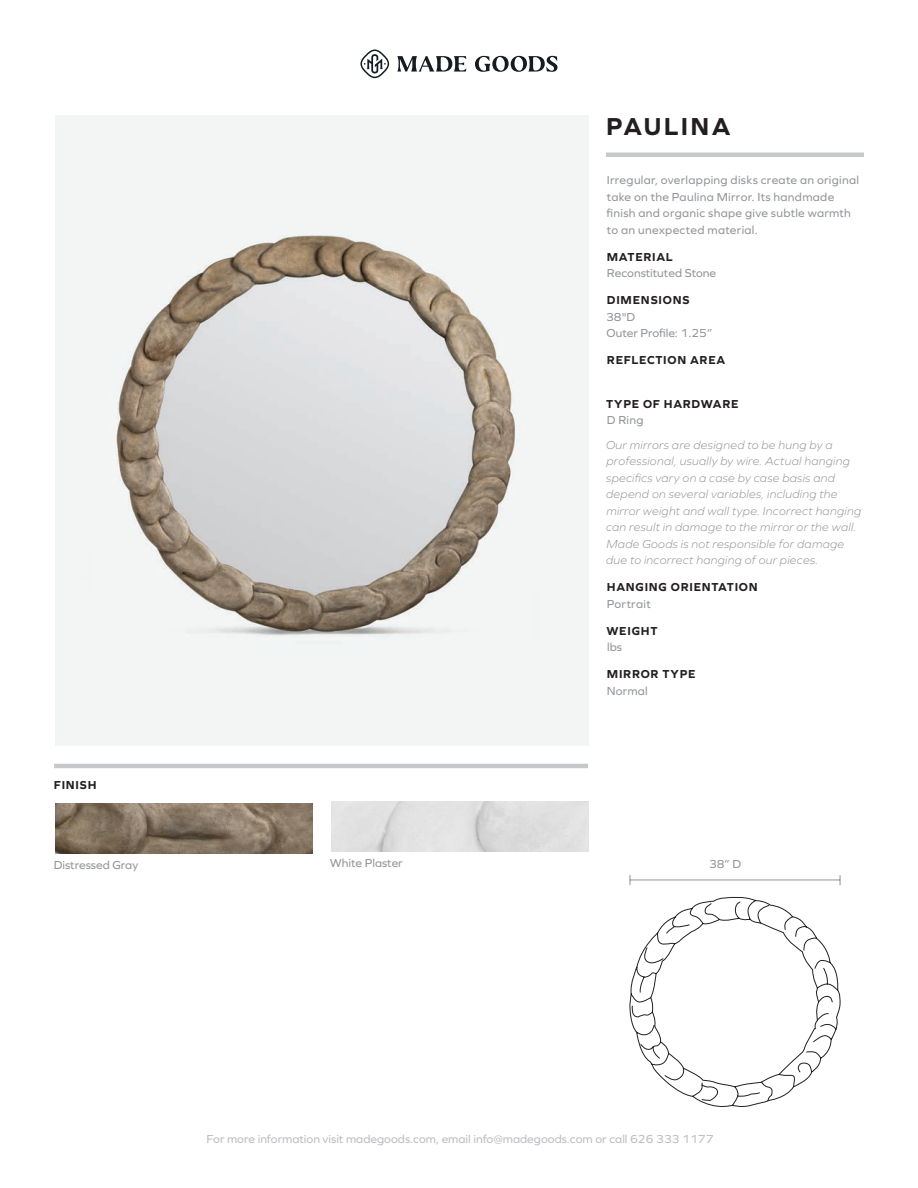
<style>
.page{position:relative;width:918px;height:1188px;background:#fff}
.page>*{position:absolute;margin:0;border:0;box-sizing:border-box;transform-origin:0 0}
.t1{font:700 25.5px "Graphie";letter-spacing:.085em;color:#231f20}
.t2{font:italic 300 12px/16.5px "Graphie";letter-spacing:.025em;color:#939598}
.t3{font:12px/16.5px "Graphie";letter-spacing:.02em;color:#939598}
.t4{font:700 12px "Graphie";letter-spacing:.06em;color:#231f20}
.t5{font:12px "Graphie";color:#bcbdc0}
.t6{font:12px/16.5px "Graphie";color:#939598}
</style>
<div class="page">
<hr style="left:606px;top:153px;width:258px;height:4px;background:#c7c8ca">
<svg style="left:397px;top:56px;width:161px;height:16px"></svg>
<svg style="left:360px;top:50px;width:29px;height:28px"></svg>
<hr style="left:54px;top:764px;width:534px;height:4px;background:#c7c8ca">
<hr style="left:630px;top:880px;width:210px;height:1px;background:#939598">
<img style="left:55px;top:116px;width:533px;height:629px">
<img style="left:55px;top:804px;width:257px;height:49px">
<svg style="left:629px;top:897px;width:212px;height:210px"></svg>
<img style="left:331px;top:802px;width:257px;height:49px">
<h1 class="t1" style="left:606px;top:111px;width:126px">PAULINA</h1>
<p class="t4" style="left:54px;top:778px;width:44px">FINISH</p>
<p class="t3" style="left:607px;top:172px;width:254px">Irregular, overlapping disks create an original take on the Paulina Mirror. Its handmade finish and organic shape give subtle warmth to an unexpected material.</p>
<p class="t4" style="left:607px;top:250px;width:67px">MATERIAL</p>
<p class="t6" style="left:607px;top:265px;width:111px">Reconstituted Stone</p>
<p class="t4" style="left:607px;top:293px;width:84px">DIMENSIONS</p>
<p class="t6" style="left:606px;top:308px;width:108px">38"D<br>Outer Profile: 1.25”</p>
<p class="t4" style="left:607px;top:353px;width:120px">REFLECTION AREA</p>
<p class="t4" style="left:606px;top:397px;width:134px">TYPE OF HARDWARE</p>
<p class="t3" style="left:607px;top:412px;width:38px">D Ring</p>
<p class="t2" style="left:606px;top:436px;width:257px">Our mirrors are designed to be hung by a professional, usually by wire. Actual hanging specifics vary on a case by case basis and depend on several variables, including the mirror weight and wall type. Incorrect hanging can result in damage to the mirror or the wall.<br>Made Goods is not responsible for damage due to incorrect hanging of our pieces.</p>
<p class="t4" style="left:607px;top:580px;width:152px">HANGING ORIENTATION</p>
<p class="t3" style="left:607px;top:595px;width:45px">Portrait</p>
<p class="t4" style="left:607px;top:624px;width:52px">WEIGHT</p>
<p class="t3" style="left:607px;top:639px;width:16px">lbs</p>
<p class="t4" style="left:607px;top:667px;width:90px">MIRROR TYPE</p>
<p class="t3" style="left:607px;top:682px;width:42px">Normal</p>
<p class="t6" style="left:54px;top:856px;width:86px">Distressed Gray</p>
<p class="t6" style="left:330px;top:855px;width:74px">White Plaster</p>
<p class="t3" style="left:709px;top:856px;width:34px">38” D</p>
<p class="t5" style="left:207px;top:1132px;width:508px">For more information visit madegoods.com, email info@madegoods.com or call 626 333 1177</p>
</div>
